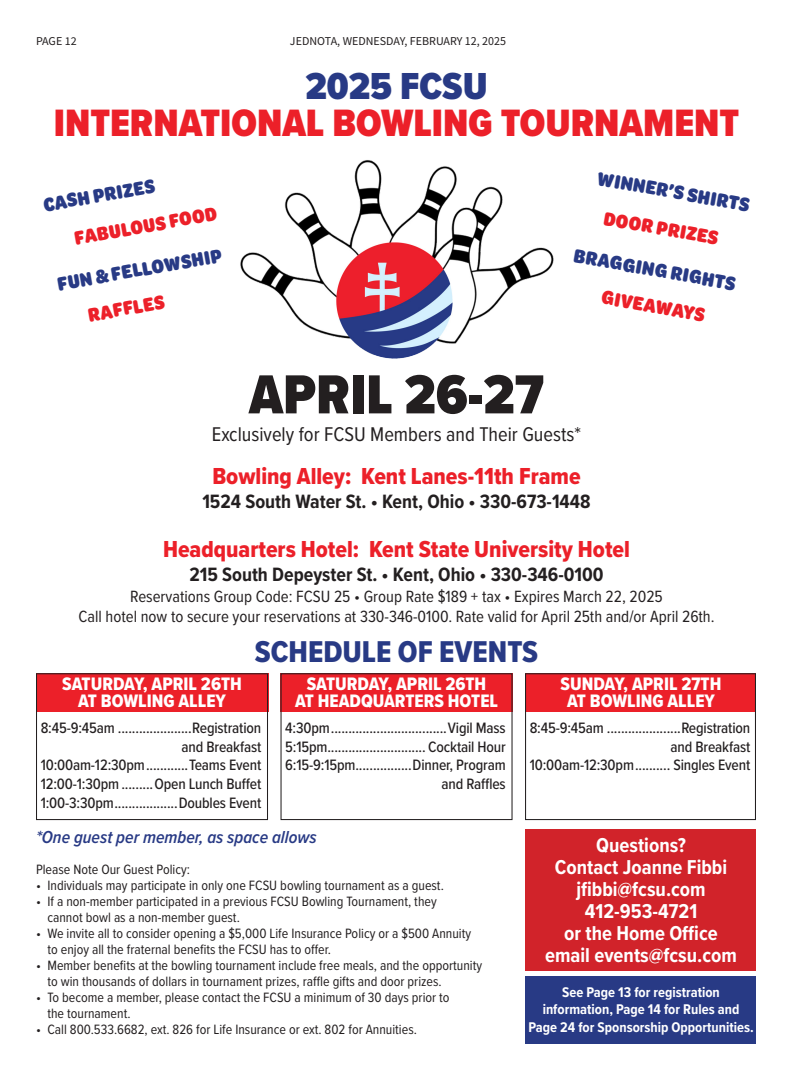
<style>
.page{position:relative;width:792px;height:1080px;background:#fff}
.page>*{position:absolute;margin:0;border:0;box-sizing:border-box;transform-origin:0 0}
.t1{font:900 57px "Proxima Nova Cond";color:#231f20}
.t2{font:900 39.5px "Proxima Nova Cond";color:#ec2029}
.t3{font:900 39px "Proxima Nova Cond";color:#283a85}
.t4{font:31.2px "Proxima Nova Cond Extrabld";color:#283a85}
.t5{font:24px "Proxima Nova Cond Extrabld";color:#ec2029}
.t6{font:700 20.8px/21.9px "Proxima Nova Cond";color:#fff;text-align:center}
.t7{font:900 20.6px "Omnes Cond";color:#283a85}
.t8{font:20.6px "Proxima Nova Cond";color:#231f20}
.t9{font:900 20.6px "Omnes Cond";color:#ec2029}
.t10{font:700 20px "Proxima Nova Cond";color:#231f20}
.t11{font:18.7px/16.7px "Proxima Nova Cond Extrabld";color:#fff;text-align:center}
.t12{font:italic 600 18px "Proxima Nova Cond";color:#283a85}
.t13{font:16.9px/20.2px "Proxima Nova Cond";color:#231f20;text-align:center}
.t14{font:500 15.6px/18.7px "Proxima Nova Cond";letter-spacing:-.01em;color:#231f20;text-align:right}
.t15{font:700 14.6px/17.5px "Proxima Nova Cond";color:#fff;text-align:center}
.t16{font:14px/16px "Proxima Nova Cond";color:#231f20}
.t17{font:12px "Source Sans Variable";color:#231f20}
</style>
<div class="page">
<div style="left:36px;top:673px;width:232px;height:39px;background:#ec2029"></div>
<img style="left:240px;top:160px;width:314px;height:199px">
<div style="left:281px;top:673px;width:232px;height:39px;background:#ec2029"></div>
<div style="left:525px;top:673px;width:231px;height:39px;background:#ec2029"></div>
<div style="left:525px;top:829px;width:231px;height:141px;background:#d1232a"></div>
<div style="left:525px;top:977px;width:231px;height:67px;background:#283a85"></div>
<div style="left:36px;top:673px;width:232px;height:147px;border:1px solid #231f20"></div>
<div style="left:281px;top:673px;width:232px;height:147px;border:1px solid #231f20"></div>
<div style="left:525px;top:673px;width:231px;height:147px;border:1px solid #231f20"></div>
<p class="t17" style="left:36px;top:34px;width:42px">PAGE 12</p>
<p class="t17" style="left:290px;top:34px;width:218px">JEDNOTA, WEDNESDAY, FEBRUARY 12, 2025</p>
<p class="t3" style="left:305px;top:57px;width:184px">2025 FCSU</p>
<p class="t2" style="left:54px;top:94px;width:687px">INTERNATIONAL BOWLING TOURNAMENT</p>
<p class="t7" style="left:41px;top:191px;width:114px;rotate:-10deg">CASH PRIZES</p>
<p class="t7" style="left:55px;top:270px;width:168px;rotate:-10deg">FUN &amp; FELLOWSHIP</p>
<p class="t9" style="left:72px;top:224px;width:146px;rotate:-10deg">FABULOUS FOOD</p>
<p class="t9" style="left:86px;top:301px;width:79px;rotate:-10deg">RAFFLES</p>
<p class="t7" style="left:600px;top:164px;width:156px;rotate:10deg">WINNER’S SHIRTS</p>
<p class="t7" style="left:576px;top:241px;width:166px;rotate:10deg">BRAGGING RIGHTS</p>
<p class="t9" style="left:606px;top:204px;width:118px;rotate:10deg">DOOR PRIZES</p>
<p class="t9" style="left:604px;top:283px;width:106px;rotate:10deg">GIVEAWAYS</p>
<p class="t1" style="left:249px;top:352px;width:296px">APRIL 26-27</p>
<p class="t8" style="left:212px;top:419px;width:371px">Exclusively for FCSU Members and Their Guests*</p>
<p class="t5" style="left:212px;top:459px;width:370px">Bowling Alley: Kent Lanes-11th Frame</p>
<p class="t10" style="left:202px;top:487px;width:390px">1524 South Water St. • Kent, Ohio • 330-673-1448</p>
<p class="t5" style="left:163px;top:532px;width:469px">Headquarters Hotel: Kent State University Hotel</p>
<p class="t10" style="left:189px;top:560px;width:416px">215 South Depeyster St. • Kent, Ohio • 330-346-0100</p>
<p class="t13" style="left:78px;top:585px;width:638px">Reservations Group Code: FCSU 25 • Group Rate $189 + tax • Expires March 22, 2025<br>Call hotel now to secure your reservations at 330-346-0100. Rate valid for April 25th and/or April 26th.</p>
<p class="t4" style="left:255px;top:629px;width:285px">SCHEDULE OF EVENTS</p>
<p class="t11" style="left:62px;top:675px;width:181px">SATURDAY, APRIL 26TH<br>AT BOWLING ALLEY</p>
<p class="t14" style="left:41px;top:718px;width:222px">8:45-9:45am .....................Registration and Breakfast<br>10:00am-12:30pm ............Teams Event 12:00-1:30pm .........Open Lunch Buffet 1:00-3:30pm ..................Doubles Event</p>
<p class="t11" style="left:295px;top:675px;width:205px">SATURDAY, APRIL 26TH<br>AT HEADQUARTERS HOTEL</p>
<p class="t14" style="left:285px;top:718px;width:222px">4:30pm .................................Vigil Mass 5:15pm............................ Cocktail Hour 6:15-9:15pm ................Dinner, Program and Raffles</p>
<p class="t12" style="left:36px;top:824px;width:282px">*One guest per member, as space allows</p>
<p class="t16" style="left:36px;top:861px;width:155px">Please Note Our Guest Policy:</p>
<p class="t16" style="left:36px;top:877px;width:409px">• Individuals may participate in only one FCSU bowling tournament as a guest.</p>
<p class="t16" style="left:47px;top:893px;width:391px;text-indent:-11px">• If a non-member participated in a previous FCSU Bowling Tournament, they cannot bowl as a non-member guest.</p>
<p class="t16" style="left:47px;top:925px;width:425px;text-indent:-11px">• We invite all to consider opening a $5,000 Life Insurance Policy or a $500 Annuity to enjoy all the fraternal benefits the FCSU has to offer.</p>
<p class="t16" style="left:47px;top:957px;width:436px;text-indent:-11px">• Member benefits at the bowling tournament include free meals, and the opportunity to win thousands of dollars in tournament prizes, raffle gifts and door prizes.</p>
<p class="t16" style="left:47px;top:989px;width:404px;text-indent:-11px">• To become a member, please contact the FCSU a minimum of 30 days prior to the tournament.</p>
<p class="t16" style="left:36px;top:1021px;width:382px">• Call 800.533.6682, ext. 826 for Life Insurance or ext. 802 for Annuities.</p>
<p class="t11" style="left:561px;top:675px;width:162px">SUNDAY, APRIL 27TH<br>AT BOWLING ALLEY</p>
<p class="t14" style="left:530px;top:718px;width:222px">8:45-9:45am .....................Registration and Breakfast<br>10:00am-12:30pm .......... Singles Event</p>
<p class="t6" style="left:545px;top:834px;width:193px">Questions?<br>Contact Joanne Fibbi jfibbi@fcsu.com<br>412-953-4721<br>or the Home Office email events@fcsu.com</p>
<p class="t15" style="left:528px;top:983px;width:227px">See Page 13 for registration information, Page 14 for Rules and<br>Page 24 for Sponsorship Opportunities.</p>
</div>
